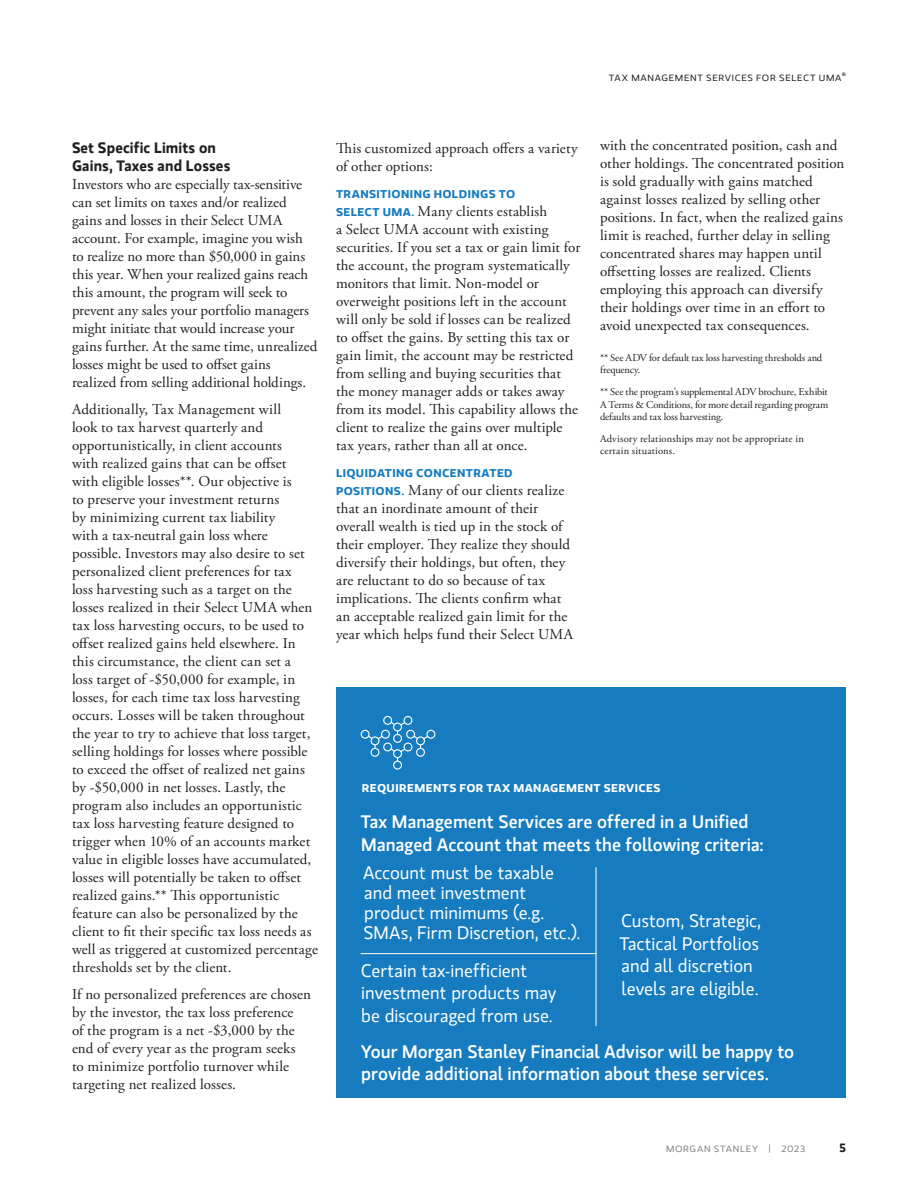
<style>
.page{position:relative;width:918px;height:1188px;background:#fff}
.page>*{position:absolute;margin:0;border:0;box-sizing:border-box;transform-origin:0 0}
.t1{font:18px/22.5px "MS Gloriola II Std";color:#fff}
.t2{font:500 18px/22.5px "MS Gloriola II Std";color:#fff}
.t3{font:15px/18px "Adobe Garamond Pro";letter-spacing:.01em;color:#231f20}
.t4{font:700 15px/18px "MS Gloriola II Std";letter-spacing:.01em;color:#231f20}
.t5{font:700 12px "MS Gloriola II Std";color:#231f20}
.t6{font:700 11.25px "MS Gloriola II Std";letter-spacing:.03em;color:#167cbf;scale:1.1 1}
.t7{font:700 11.25px "MS Gloriola II Std";letter-spacing:.035em;color:#fff;scale:1.1 1}
.t8{font:10.5px/12.6px "Adobe Garamond Pro";color:#231f20}
.t9{font:10.5px/12.6px "Adobe Garamond Pro";letter-spacing:.02em;color:#231f20}
.t10{font:9px "MS Gloriola II Std";letter-spacing:.07em;color:#231f20;scale:1.1 1}
.t11{font:9px "MS Gloriola II Std";letter-spacing:.07em;color:#808285;scale:1.1 1}
.s1{font-family:"MS Gloriola II Std";font-weight:700;font-size:11.25px;color:#167cbf}
</style>
<div class="page">
<div style="left:336px;top:688px;width:510px;height:410px;background:#167cbf"></div>
<hr style="left:596px;top:867px;width:1px;height:159px;background:#fff">
<hr style="left:361px;top:953px;width:235px;height:1px;background:#fff">
<svg style="left:360px;top:715px;width:76px;height:55px"></svg>
<p class="t10" style="left:609px;top:72px;width:217px">TAX MANAGEMENT SERVICES FOR SELECT UMA®</p>
<p class="t4" style="left:72px;top:138px;width:160px">Set Specific Limits on<br>Gains, Taxes and Losses</p>
<p class="t3" style="left:72px;top:176px;width:247px">Investors who are especially tax-sensitive can set limits on taxes and/or realized gains and losses in their Select UMA account. For example, imagine you wish to realize no more than $50,000 in gains this year. When your realized gains reach this amount, the program will seek to prevent any sales your portfolio managers might initiate that would increase your gains further. At the same time, unrealized losses might be used to offset gains realized from selling additional holdings.</p>
<p class="t3" style="left:72px;top:401px;width:248px">Additionally, Tax Management will<br>look to tax harvest quarterly and opportunistically, in client accounts<br>with realized gains that can be offset<br>with eligible losses**. Our objective is<br>to preserve your investment returns<br>by minimizing current tax liability<br>with a tax-neutral gain loss where possible. Investors may also desire to set personalized client preferences for tax<br>loss harvesting such as a target on the losses realized in their Select UMA when tax loss harvesting occurs, to be used to offset realized gains held elsewhere. In this circumstance, the client can set a<br>loss target of -$50,000 for example, in losses, for each time tax loss harvesting occurs. Losses will be taken throughout the year to try to achieve that loss target, selling holdings for losses where possible to exceed the offset of realized net gains by -$50,000 in net losses. Lastly, the program also includes an opportunistic tax loss harvesting feature designed to trigger when 10% of an accounts market value in eligible losses have accumulated, losses will potentially be taken to offset realized gains.** This opportunistic feature can also be personalized by the client to fit their specific tax loss needs as well as triggered at customized percentage thresholds set by the client.</p>
<p class="t3" style="left:72px;top:986px;width:240px">If no personalized preferences are chosen by the investor, the tax loss preference<br>of the program is a net -$3,000 by the end of every year as the program seeks to minimize portfolio turnover while targeting net realized losses.</p>
<p class="t3" style="left:336px;top:140px;width:243px">This customized approach offers a variety of other options:</p>
<p class="t6" style="left:336px;top:186px;width:165px">TRANSITIONING HOLDINGS TO</p>
<p class="t3" style="left:336px;top:203px;width:246px"><span class="s1">SELECT UMA.</span> Many clients establish<br>a Select UMA account with existing securities. If you set a tax or gain limit for the account, the program systematically monitors that limit. Non-model or overweight positions left in the account will only be sold if losses can be realized to offset the gains. By setting this tax or gain limit, the account may be restricted from selling and buying securities that the money manager adds or takes away from its model. This capability allows the client to realize the gains over multiple tax years, rather than all at once.</p>
<p class="t6" style="left:336px;top:465px;width:162px">LIQUIDATING CONCENTRATED</p>
<p class="t3" style="left:336px;top:482px;width:239px"><span class="s1">POSITIONS.</span> Many of our clients realize that an inordinate amount of their overall wealth is tied up in the stock of their employer. They realize they should diversify their holdings, but often, they are reluctant to do so because of tax implications. The clients confirm what an acceptable realized gain limit for the year which helps fund their Select UMA</p>
<p class="t3" style="left:600px;top:137px;width:246px">with the concentrated position, cash and other holdings. The concentrated position is sold gradually with gains matched against losses realized by selling other positions. In fact, when the realized gains limit is reached, further delay in selling concentrated shares may happen until offsetting losses are realized. Clients employing this approach can diversify their holdings over time in an effort to avoid unexpected tax consequences.</p>
<p class="t8" style="left:600px;top:352px;width:224px">** See ADV for default tax loss harvesting thresholds and frequency.</p>
<p class="t8" style="left:600px;top:386px;width:230px;text-align:justify">** See the program’s supplemental ADV brochure, Exhibit A Terms &amp; Conditions, for more detail regarding program defaults and tax loss harvesting.</p>
<p class="t9" style="left:600px;top:433px;width:205px">Advisory relationships may not be appropriate in certain situations.</p>
<p class="t7" style="left:362px;top:780px;width:273px">REQUIREMENTS FOR TAX MANAGEMENT SERVICES</p>
<p class="t2" style="left:361px;top:810px;width:404px">Tax Management Services are offered in a Unified<br>Managed Account that meets the following criteria:</p>
<p class="t1" style="left:363px;top:862px;width:219px;line-height:20.1px">Account must be taxable and meet investment product minimums (e.g.<br>SMAs, Firm Discretion, etc.).</p>
<p class="t1" style="left:361px;top:959px;width:197px">Certain tax-inefficient investment products may be discouraged from use.</p>
<p class="t1" style="left:619px;top:909px;width:143px">Custom, Strategic,<br>Tactical Portfolios and all discretion levels are eligible.</p>
<p class="t2" style="left:361px;top:1039px;width:435px">Your Morgan Stanley Financial Advisor will be happy to provide additional information about these services.</p>
<p class="t11" style="left:666px;top:1143px;width:128px">MORGAN STANLEY | 2023</p>
<p class="t5" style="left:840px;top:1139px;width:8px">5</p>
</div>
